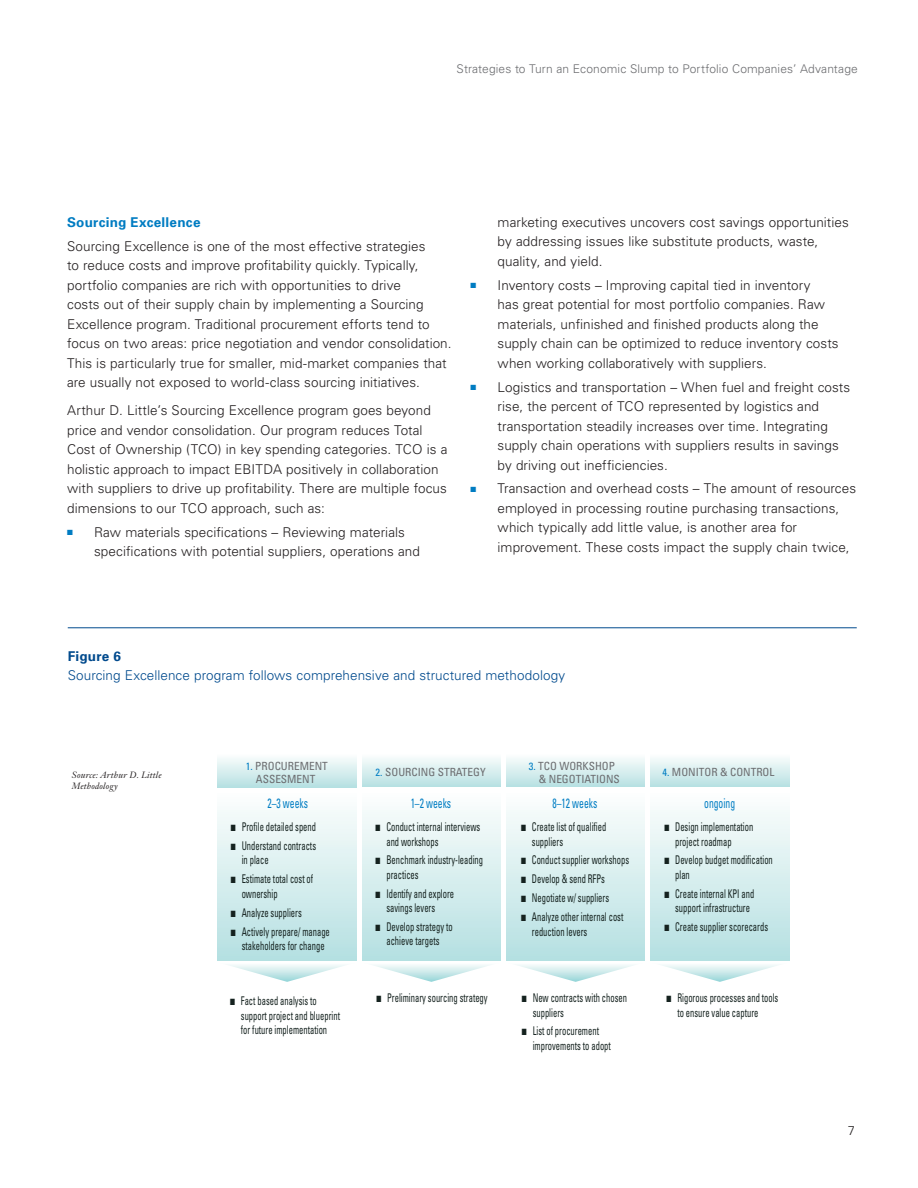
<style>
.page{position:relative;width:918px;height:1188px;background:#fff}
.page>*{position:absolute;margin:0;border:0;box-sizing:border-box;transform-origin:0 0}
.Body_copy{font:300 13.5px/19.5px "Univers";letter-spacing:.005em;color:#231f20}
.Body_copy-2{font:300 13.5px/19.5px "Univers";letter-spacing:.005em;color:#004a8d}
.t1{font:condensed 13.5px "Univers";color:#007dc3;scale:.71 1}
.Body_copy-3{font:700 13.5px "Univers";letter-spacing:.02em;color:#007cc2}
.t2{font:300 12.75px "Univers";color:#231f20}
.t3{font:condensed 12px/14.4px "Univers";color:#15221f;scale:.71 1}
.t4{font:300 12px "Univers";letter-spacing:.01em;color:#6c6d70}
.t5{font:condensed 11.25px/13.5px "Univers";color:#6c6d70;text-align:center}
.t6{font:italic 9px/10.8px "Janson Text";letter-spacing:.02em;color:#231f20}
.s1{color:#007cc2}
.s2{font-weight:700}
.s3{font-size:10.5px;color:#007dc3}
</style>
<div class="page">
<div style="left:651px;top:753px;width:138px;height:34px;background:linear-gradient(to bottom,#fffffe,#b9e2e3)"></div>
<div style="left:651px;top:787px;width:138px;height:174px;background:linear-gradient(to bottom,#fffffe,#b5e0e1)"></div>
<div style="left:506px;top:753px;width:139px;height:34px;background:linear-gradient(to bottom,#fffffe,#b9e2e3)"></div>
<div style="left:362px;top:753px;width:139px;height:34px;background:linear-gradient(to bottom,#fffffe,#b9e2e3)"></div>
<div style="left:362px;top:787px;width:139px;height:174px;background:linear-gradient(to bottom,#fffffe,#b5e0e1)"></div>
<div style="left:218px;top:787px;width:138px;height:174px;background:linear-gradient(to bottom,#fffffe,#b5e0e1)"></div>
<div style="left:218px;top:753px;width:138px;height:34px;background:linear-gradient(to bottom,#fffffe,#b9e2e3)"></div>
<svg style="left:230px;top:965px;width:547px;height:17px"></svg>
<div style="left:506px;top:787px;width:139px;height:174px;background:linear-gradient(to bottom,#fffffe,#b5e0e1)"></div>
<hr style="left:68px;top:627px;width:789px;height:1px;background:#004a8d">
<svg style="left:231px;top:825px;width:5px;height:6px"></svg>
<svg style="left:231px;top:844px;width:5px;height:6px"></svg>
<svg style="left:231px;top:877px;width:5px;height:6px"></svg>
<svg style="left:231px;top:910px;width:5px;height:7px"></svg>
<svg style="left:231px;top:929px;width:5px;height:7px"></svg>
<svg style="left:376px;top:825px;width:4px;height:6px"></svg>
<svg style="left:376px;top:858px;width:4px;height:6px"></svg>
<svg style="left:376px;top:891px;width:4px;height:7px"></svg>
<svg style="left:376px;top:925px;width:4px;height:6px"></svg>
<svg style="left:521px;top:825px;width:5px;height:6px"></svg>
<svg style="left:521px;top:858px;width:5px;height:6px"></svg>
<svg style="left:521px;top:877px;width:5px;height:6px"></svg>
<svg style="left:521px;top:896px;width:5px;height:6px"></svg>
<svg style="left:521px;top:915px;width:5px;height:6px"></svg>
<svg style="left:665px;top:825px;width:4px;height:6px"></svg>
<svg style="left:665px;top:858px;width:4px;height:6px"></svg>
<svg style="left:665px;top:891px;width:4px;height:7px"></svg>
<svg style="left:665px;top:925px;width:4px;height:6px"></svg>
<p class="t4" style="left:457px;top:61px;width:403px">Strategies to Turn an Economic Slump to Portfolio Companies’ Advantage</p>
<p class="Body_copy-3" style="left:67px;top:214px;width:135px">Sourcing Excellence</p>
<p class="Body_copy" style="left:67px;top:236px;width:386px">Sourcing Excellence is one of the most effective strategies<br>to reduce costs and improve profitability quickly. Typically, portfolio companies are rich with opportunities to drive<br>costs out of their supply chain by implementing a Sourcing Excellence program. Traditional procurement efforts tend to focus on two areas: price negotiation and vendor consolidation.<br>This is particularly true for smaller, mid-market companies that are usually not exposed to world-class sourcing initiatives.</p>
<p class="Body_copy" style="left:67px;top:400px;width:382px">Arthur D. Little’s Sourcing Excellence program goes beyond price and vendor consolidation. Our program reduces Total Cost of Ownership (TCO) in key spending categories. TCO is a holistic approach to impact EBITDA positively in collaboration with suppliers to drive up profitability. There are multiple focus dimensions to our TCO approach, such as:</p>
<p class="Body_copy" style="left:94px;top:522px;width:327px;text-indent:-27px"><span class="s1">■</span> Raw materials specifications – Reviewing materials specifications with potential suppliers, operations and</p>
<p class="Body_copy" style="left:498px;top:212px;width:353px">marketing executives uncovers cost savings opportunities by addressing issues like substitute products, waste, quality, and yield.</p>
<p class="Body_copy" style="left:498px;top:275px;width:343px;text-indent:-27px"><span class="s1">■</span> Inventory costs – Improving capital tied in inventory<br>has great potential for most portfolio companies. Raw materials, unfinished and finished products along the supply chain can be optimized to reduce inventory costs when working collaboratively with suppliers.</p>
<p class="Body_copy" style="left:498px;top:377px;width:354px;text-indent:-27px"><span class="s1">■</span> Logistics and transportation – When fuel and freight costs rise, the percent of TCO represented by logistics and transportation steadily increases over time. Integrating supply chain operations with suppliers results in savings by driving out inefficiencies.</p>
<p class="Body_copy" style="left:498px;top:478px;width:360px;text-indent:-27px"><span class="s1">■</span> Transaction and overhead costs – The amount of resources employed in processing routine purchasing transactions, which typically add little value, is another area for improvement. These costs impact the supply chain twice,</p>
<p class="Body_copy-2" style="left:68px;top:646px;width:499px"><span class="s2">Figure 6<br></span>Sourcing Excellence program follows comprehensive and structured methodology</p>
<p class="t6" style="left:72px;top:769px;width:92px">Source: Arthur D. Little<br>Methodology</p>
<p class="t5" style="left:246px;top:759px;width:83px"><span class="s3">1.</span> PROCUREMENT<br>ASSESMENT</p>
<p class="t5" style="left:375px;top:765px;width:112px"><span class="s3">2.</span> SOURCING STRATEGY</p>
<p class="t5" style="left:539px;top:759px;width:83px;text-align:left;text-indent:-10px"><span class="s3">3.</span> TCO WORKSHOP &amp; NEGOTIATIONS</p>
<p class="t5" style="left:663px;top:765px;width:113px"><span class="s3">4.</span> MONITOR &amp; CONTROL</p>
<p class="t1" style="left:267px;top:795px;width:59px">2–3 weeks</p>
<p class="t1" style="left:411px;top:795px;width:59px">1–2 weeks</p>
<p class="t1" style="left:553px;top:795px;width:65px">8–12 weeks</p>
<p class="t1" style="left:704px;top:795px;width:45px">ongoing</p>
<p class="t3" style="left:242px;top:817px;width:106px;line-height:18.9px">Profile detailed spend<br>Understand contracts</p>
<p class="t3" style="left:242px;top:851px;width:102px;line-height:18.9px">in place<br>Estimate total cost of</p>
<p class="t3" style="left:242px;top:884px;width:126px;line-height:18.9px">ownership<br>Analyze suppliers<br>Actively prepare/ manage</p>
<p class="t3" style="left:242px;top:938px;width:118px">stakeholders for change</p>
<p class="t3" style="left:241px;top:994px;width:141px">Fact based analysis to support project and blueprint for future implementation</p>
<p class="t3" style="left:386px;top:819px;width:134px">Conduct internal interviews and workshops</p>
<p class="t3" style="left:386px;top:853px;width:138px">Benchmark industry-leading practices</p>
<p class="t3" style="left:386px;top:886px;width:97px">Identify and explore savings levers</p>
<p class="t3" style="left:386px;top:919px;width:95px">Develop strategy to achieve targets</p>
<p class="t3" style="left:387px;top:991px;width:143px">Preliminary sourcing strategy</p>
<p class="t3" style="left:532px;top:819px;width:106px">Create list of qualified suppliers</p>
<p class="t3" style="left:532px;top:851px;width:138px;line-height:18.9px">Conduct supplier workshops<br>Develop &amp; send RFPs<br>Negotiate w/ suppliers<br>Analyze other internal cost</p>
<p class="t3" style="left:532px;top:924px;width:80px">reduction levers</p>
<p class="t3" style="left:533px;top:991px;width:134px">New contracts with chosen suppliers</p>
<p class="t3" style="left:533px;top:1024px;width:112px">List of procurement improvements to adopt</p>
<p class="t3" style="left:675px;top:819px;width:112px">Design implementation project roadmap</p>
<p class="t3" style="left:675px;top:853px;width:139px">Develop budget modification plan</p>
<p class="t3" style="left:675px;top:886px;width:113px">Create internal KPI and support infrastructure</p>
<p class="t3" style="left:675px;top:919px;width:132px">Create supplier scorecards</p>
<p class="t3" style="left:677px;top:991px;width:144px">Rigorous processes and tools to ensure value capture</p>
<p class="t2" style="left:848px;top:1122px;width:9px">7</p>
</div>
